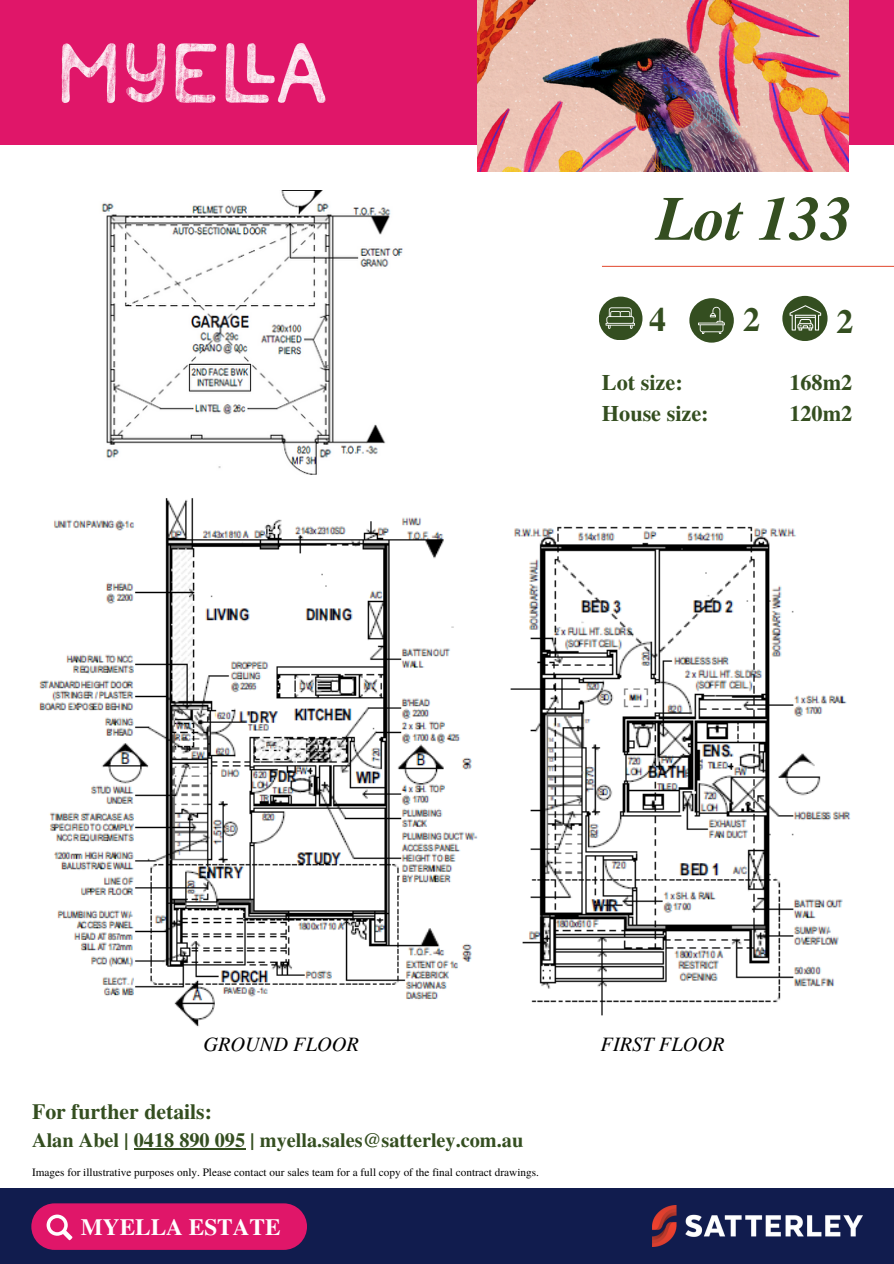
<style>
.page{position:relative;width:894px;height:1264px;background:#fff}
.page>*{position:absolute;margin:0;border:0;box-sizing:border-box;transform-origin:0 0}
.t1{font:italic 700 62.4px "Te X Gyre Termes";color:#344e20}
.t2{font:700 33.75px "Te X Gyre Termes";color:#344e20}
.t3{font:700 23.25px "Te X Gyre Termes";color:#fff}
.t4{font:700 22.2px/30.3px "Te X Gyre Termes";color:#344e20}
.t5{font:700 21.75px "Te X Gyre Termes";color:#344e20}
.t6{font:italic 20.4px "Te X Gyre Termes";color:#000}
.t7{font:700 20.25px "Te X Gyre Termes";color:#344e20}
.t8{font:11.25px "Te X Gyre Termes";color:#000}
</style>
<div class="page">
<div style="left:598px;top:296px;width:44px;height:44px;background:#344e20;border-radius:50%"></div>
<svg style="left:605px;top:307px;width:29px;height:22px"></svg>
<div style="left:689px;top:298px;width:44px;height:44px;background:#344e20;border-radius:50%"></div>
<svg style="left:698px;top:307px;width:26px;height:27px"></svg>
<div style="left:782px;top:296px;width:45px;height:45px;background:#344e20;border-radius:50%"></div>
<svg style="left:789px;top:305px;width:32px;height:25px"></svg>
<hr style="left:601px;top:266px;width:292px;height:1px;background:#e1462c">
<div style="left:0;top:0;width:893px;height:145px;background:#e01669"></div>
<img style="left:61px;top:43px;width:265px;height:60px">
<div style="left:0;top:1188px;width:893px;height:75px;background:#111c4e"></div>
<img style="left:652px;top:1205px;width:210px;height:41px">
<img style="left:101px;top:191px;width:302px;height:284px">
<img style="left:39px;top:498px;width:438px;height:529px">
<img style="left:510px;top:526px;width:341px;height:490px">
<img style="left:477px;top:0;width:371px;height:172px">
<svg style="left:31px;top:1203px;width:276px;height:46px;background:#d71a6a"></svg>
<hr style="left:134px;top:1148px;width:111px;height:1px;background:#344e20">
<p class="t1" style="left:656px;top:172px;width:198px">Lot 133</p>
<p class="t2" style="left:648px;top:294px;width:18px">4</p>
<p class="t2" style="left:742px;top:294px;width:18px">2</p>
<h1 class="t2" style="left:836px;top:296px;width:18px">2</h1>
<h3 class="t4" style="left:601px;top:366px;width:108px">Lot size:<br>House size:</h3>
<h3 class="t4" style="left:789px;top:366px;width:64px">168m2<br>120m2</h3>
<p class="t6" style="left:203px;top:1029px;width:157px">GROUND FLOOR</p>
<p class="t6" style="left:600px;top:1029px;width:125px">FIRST FLOOR</p>
<h4 class="t5" style="left:32px;top:1094px;width:181px">For further details:</h4>
<h4 class="t7" style="left:32px;top:1124px;width:492px">Alan Abel | 0418 890 095 | myella.sales@satterley.com.au</h4>
<h3 class="t8" style="left:32px;top:1163px;width:508px">Images for illustrative purposes only. Please contact our sales team for a full copy of the final contract drawings.</h3>
<h3 class="t3" style="left:81px;top:1208px;width:201px">MYELLA ESTATE</h3>
</div>
